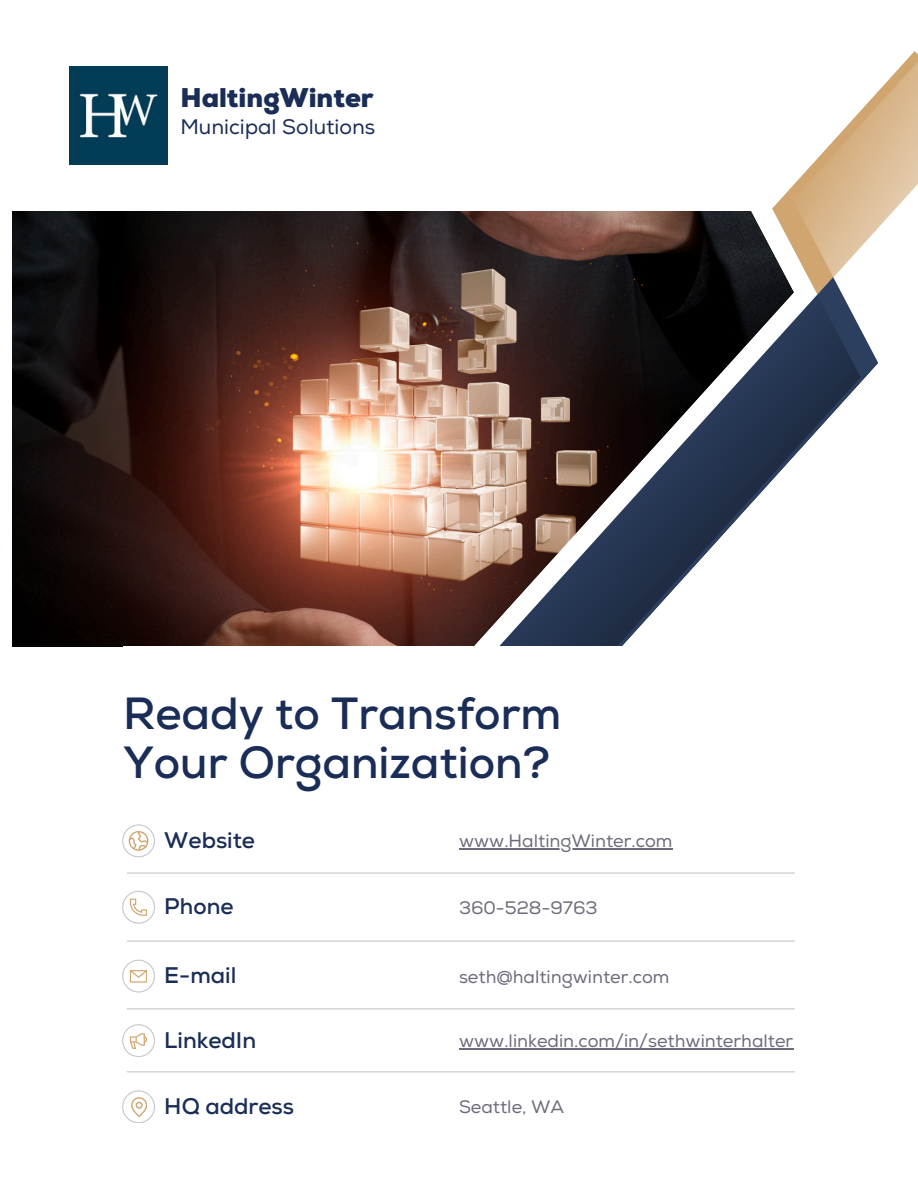
<style>
.page{position:relative;width:918px;height:1188px;background:#fff}
.page>*{position:absolute;margin:0;border:0;box-sizing:border-box;transform-origin:0 0}
.t1{font:700 45px/49.5px "Nexa";color:#1a2d57}
.t2{font:900 27px "Nexa";color:#1a2d57}
.t3{font:700 22.5px "Nexa";color:#1a2d57}
.t4{font:21px "Nexa";color:#1a2d57}
.t5{font:18px "Nexa";color:#6f6a7b}
</style>
<div class="page">
<img style="left:13px;top:212px;width:442px;height:435px">
<svg style="left:455px;top:211px;width:340px;height:663px"></svg>
<svg style="left:730px;top:211px;width:20px;height:66px"></svg>
<svg style="left:750px;top:51px;width:168px;height:226px"></svg>
<svg style="left:453px;top:277px;width:390px;height:482px;background:#443f3d"></svg>
<svg style="left:453px;top:295px;width:426px;height:461px"></svg>
<div style="left:123px;top:647px;width:627px;height:132px;background:#fff"></div>
<svg style="left:122px;top:824px;width:33px;height:33px"></svg>
<svg style="left:122px;top:891px;width:33px;height:32px"></svg>
<svg style="left:122px;top:960px;width:33px;height:32px"></svg>
<svg style="left:122px;top:1024px;width:33px;height:33px"></svg>
<svg style="left:122px;top:1090px;width:33px;height:33px"></svg>
<hr style="left:127px;top:872px;width:667px;height:2px;background:#6c7382">
<hr style="left:127px;top:941px;width:667px;height:1px;background:#6c7382">
<hr style="left:127px;top:1008px;width:667px;height:1px;background:#6c7382">
<hr style="left:127px;top:1071px;width:667px;height:1px;background:#6c7382">
<hr style="left:459px;top:849px;width:213px;height:1px;background:#6f6a7b">
<hr style="left:459px;top:1048px;width:334px;height:1px;background:#6f6a7b">
<img style="left:69px;top:67px;width:98px;height:97px">
<h3 class="t2" style="left:180px;top:82px;width:195px">HaltingWinter</h3>
<p class="t4" style="left:180px;top:114px;width:196px">Municipal Solutions</p>
<p class="t1" style="left:123px;top:690px;width:440px">Ready to Transform<br>Your Organization?</p>
<p class="t3" style="left:164px;top:827px;width:92px">Website</p>
<h2 class="t3" style="left:164px;top:893px;width:71px">Phone</h2>
<h4 class="t5" style="left:459px;top:831px;width:215px">www.HaltingWinter.com</h4>
<p class="t5" style="left:459px;top:897px;width:140px">360-528-9763</p>
<p class="t3" style="left:164px;top:962px;width:74px">E-mail</p>
<h1 class="t5" style="left:459px;top:966px;width:212px">seth@haltingwinter.com</h1>
<p class="t3" style="left:164px;top:1026px;width:93px">LinkedIn</p>
<h3 class="t5" style="left:459px;top:1030px;width:336px">www.linkedin.com/in/sethwinterhalter</h3>
<p class="t3" style="left:164px;top:1093px;width:131px">HQ address</p>
<p class="t5" style="left:459px;top:1097px;width:107px">Seattle, WA</p>
</div>
